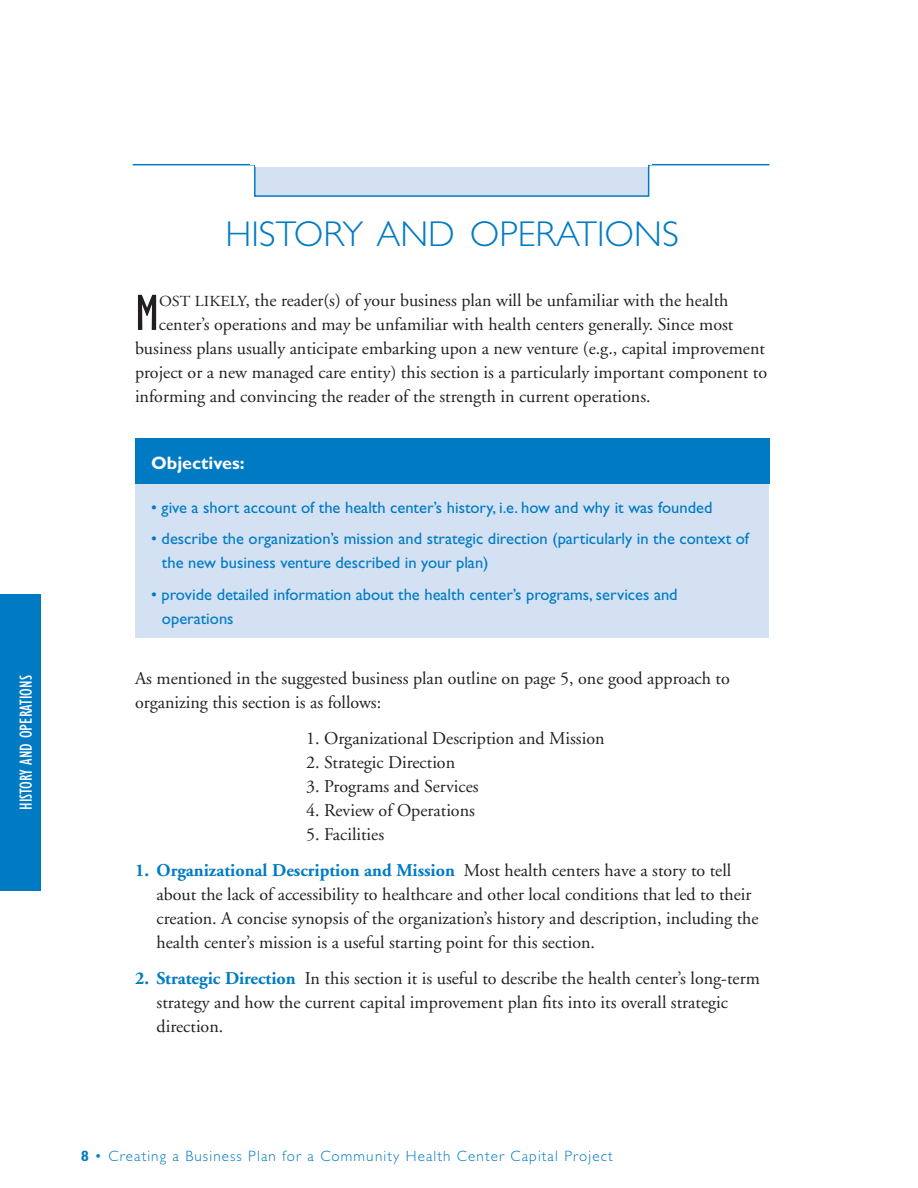
<style>
.page{position:relative;width:918px;height:1188px;background:#fff}
.page>*{position:absolute;margin:0;border:0;box-sizing:border-box;transform-origin:0 0}
.t1{font:condensed 52.65px "Gill Sans";color:#231f20}
.t2{font:300 36px "Gill Sans";color:#007bc3}
.t3{font:18px/24px "Adobe Garamond";color:#231f20}
.t4{font:condensed 18px "Gill Sans";color:#fff}
.t5{font:700 18px "Gill Sans";color:#fff}
.t6{font:16.5px/24px "Gill Sans";color:#007bc3}
.t7{font:300 15px "Gill Sans";letter-spacing:.075em;color:#007bc3}
.s1{font-size:15.3px}
.s2{font-weight:700;color:#007bc3}
.s3{font-weight:700}
</style>
<div class="page">
<div style="left:135px;top:440px;width:633px;height:198px;background:#d4e1f3"></div>
<div style="left:135px;top:438px;width:634px;height:46px;background:#007bc3"></div>
<div style="left:0;top:594px;width:40px;height:297px;background:#007bc3"></div>
<svg style="left:132px;top:163px;width:638px;height:34px"></svg>
<hr style="left:255px;top:163px;width:393px;height:3px;background:#fff">
<div style="left:250px;top:149px;width:402px;height:16px;background:#fff"></div>
<p class="t4" style="left:19px;top:810px;width:136px;rotate:-90deg">HISTORY AND OPERATIONS</p>
<h2 class="t2" style="left:226px;top:221px;width:455px">HISTORY AND OPERATIONS</h2>
<h1 class="t1" style="left:135px;top:294px;width:26px">M</h1>
<p class="t3" style="left:159px;top:290px;width:571px"><span class="s1">OST LIKELY</span>, the reader(s) of your business plan will be unfamiliar with the health</p>
<p class="t3" style="left:159px;top:314px;width:576px">center’s operations and may be unfamiliar with health centers generally. Since most</p>
<p class="t3" style="left:135px;top:338px;width:632px">business plans usually anticipate embarking upon a new venture (e.g., capital improvement</p>
<p class="t3" style="left:135px;top:362px;width:634px">project or a new managed care entity) this section is a particularly important component to</p>
<p class="t3" style="left:135px;top:386px;width:517px">informing and convincing the reader of the strength in current operations.</p>
<p class="t5" style="left:151px;top:457px;width:95px">Objectives:</p>
<p class="t6" style="left:151px;top:497px;width:563px">• give a short account of the health center’s history, i.e. how and why it was founded</p>
<p class="t6" style="left:162px;top:529px;width:589px;text-indent:-11px">• describe the organization’s mission and strategic direction (particularly in the context of the new business venture described in your plan)</p>
<p class="t6" style="left:162px;top:584px;width:517px;text-indent:-11px">• provide detailed information about the health center’s programs, services and operations</p>
<p class="t3" style="left:135px;top:668px;width:596px">As mentioned in the suggested business plan outline on page 5, one good approach to organizing this section is as follows:</p>
<p class="t3" style="left:306px;top:728px;width:300px">1. Organizational Description and Mission</p>
<p class="t3" style="left:306px;top:752px;width:151px">2. Strategic Direction</p>
<p class="t3" style="left:306px;top:776px;width:174px">3. Programs and Services</p>
<p class="t3" style="left:306px;top:800px;width:170px">4. Review of Operations</p>
<p class="t3" style="left:306px;top:824px;width:80px">5. Facilities</p>
<p class="t3" style="left:157px;top:860px;width:604px;text-indent:-22px"><span class="s2">1. Organizational Description and Mission</span> Most health centers have a story to tell about the lack of accessibility to healthcare and other local conditions that led to their creation. A concise synopsis of the organization’s history and description, including the health center’s mission is a useful starting point for this section.</p>
<p class="t3" style="left:157px;top:968px;width:605px;text-indent:-22px"><span class="s2">2. Strategic Direction</span> In this section it is useful to describe the health center’s long-term strategy and how the current capital improvement plan fits into its overall strategic direction.</p>
<p class="t7" style="left:81px;top:1151px;width:533px"><span class="s3">8</span> • Creating a Business Plan for a Community Health Center Capital Project</p>
</div>
